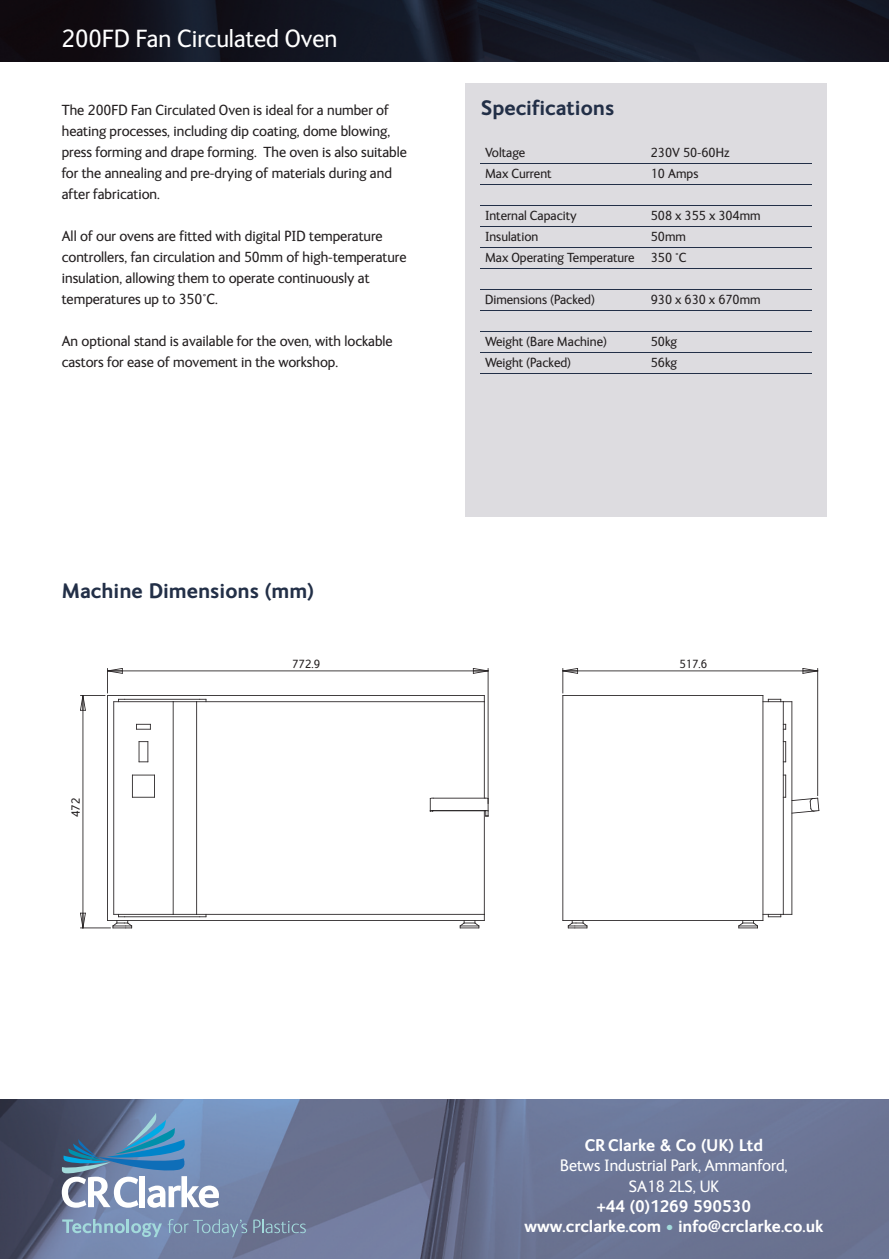
<style>
.page{position:relative;width:889px;height:1259px;background:#fff}
.page>*{position:absolute;margin:0;border:0;box-sizing:border-box;transform-origin:0 0}
.t1{font:25.5px "FS Ingrid";color:#fff}
.t2{font:700 21px "FS Ingrid";color:#222f47}
.t3{font:700 16.95px/20.2px "FS Ingrid";color:#fff;text-align:center}
.t4{font:16.95px/20.2px "FS Ingrid";color:#fff;text-align:center}
.t5{font:15px/21px "FS Ingrid";color:#231f20}
.t6{font:13.5px/21px "FS Ingrid";color:#231f20;text-align:right}
.t7{font:12.15px "FS Ingrid";color:#231f20}
.s1{color:#a2dadb}
</style>
<div class="page">
<img style="left:0;top:0;width:889px;height:62px">
<div style="left:466px;top:83px;width:361px;height:433px;background:#dddce0"></div>
<hr style="left:481px;top:163px;width:331px;height:1px;background:#222f47">
<hr style="left:481px;top:184px;width:331px;height:1px;background:#222f47">
<hr style="left:481px;top:205px;width:331px;height:1px;background:#222f47">
<hr style="left:481px;top:226px;width:331px;height:1px;background:#222f47">
<hr style="left:481px;top:247px;width:331px;height:1px;background:#222f47">
<hr style="left:481px;top:268px;width:331px;height:1px;background:#222f47">
<hr style="left:481px;top:289px;width:331px;height:1px;background:#222f47">
<hr style="left:481px;top:310px;width:331px;height:1px;background:#222f47">
<hr style="left:481px;top:331px;width:331px;height:1px;background:#222f47">
<hr style="left:481px;top:352px;width:331px;height:1px;background:#222f47">
<hr style="left:481px;top:373px;width:331px;height:1px;background:#222f47">
<hr style="left:433px;top:810px;width:53px;height:1px;background:#231f20">
<hr style="left:433px;top:798px;width:53px;height:1px;background:#231f20">
<svg style="left:430px;top:798px;width:4px;height:14px"></svg>
<svg style="left:485px;top:798px;width:4px;height:18px"></svg>
<hr style="left:484px;top:810px;width:1px;height:105px;background:#231f20">
<hr style="left:484px;top:701px;width:1px;height:97px;background:#231f20">
<hr style="left:196px;top:914px;width:289px;height:1px;background:#231f20">
<hr style="left:196px;top:701px;width:1px;height:214px;background:#231f20">
<hr style="left:196px;top:701px;width:289px;height:1px;background:#231f20">
<hr style="left:124px;top:699px;width:76px;height:1px;background:#231f20">
<svg style="left:173px;top:699px;width:34px;height:3px"></svg>
<hr style="left:124px;top:916px;width:76px;height:1px;background:#231f20">
<svg style="left:173px;top:914px;width:34px;height:3px"></svg>
<svg style="left:112px;top:915px;width:20px;height:13px"></svg>
<svg style="left:132px;top:775px;width:23px;height:23px"></svg>
<svg style="left:136px;top:724px;width:15px;height:6px"></svg>
<svg style="left:139px;top:741px;width:9px;height:21px"></svg>
<hr style="left:113px;top:701px;width:1px;height:214px;background:#231f20">
<hr style="left:113px;top:914px;width:61px;height:1px;background:#231f20">
<hr style="left:173px;top:701px;width:1px;height:214px;background:#231f20">
<hr style="left:113px;top:701px;width:61px;height:1px;background:#231f20">
<hr style="left:107px;top:695px;width:1px;height:226px;background:#231f20">
<hr style="left:107px;top:695px;width:378px;height:1px;background:#231f20">
<svg style="left:460px;top:914px;width:25px;height:14px"></svg>
<hr style="left:107px;top:920px;width:378px;height:1px;background:#231f20">
<svg style="left:80px;top:913px;width:6px;height:14px"></svg>
<hr style="left:80px;top:927px;width:31px;height:1px;background:#231f20">
<hr style="left:83px;top:695px;width:1px;height:233px;background:#231f20">
<svg style="left:473px;top:668px;width:15px;height:6px"></svg>
<svg style="left:80px;top:668px;width:45px;height:43px"></svg>
<hr style="left:488px;top:668px;width:1px;height:136px;background:#231f20">
<hr style="left:107px;top:670px;width:381px;height:1px;background:#231f20">
<svg style="left:810px;top:798px;width:9px;height:13px"></svg>
<hr style="left:791px;top:798px;width:22px;height:3px;background:#231f20">
<hr style="left:791px;top:810px;width:23px;height:3px;background:#231f20">
<svg style="left:568px;top:921px;width:19px;height:7px"></svg>
<hr style="left:791px;top:701px;width:1px;height:214px;background:#231f20">
<hr style="left:762px;top:695px;width:1px;height:226px;background:#231f20">
<hr style="left:562px;top:695px;width:1px;height:226px;background:#231f20">
<hr style="left:562px;top:920px;width:201px;height:1px;background:#231f20">
<hr style="left:562px;top:695px;width:201px;height:1px;background:#231f20">
<svg style="left:762px;top:699px;width:30px;height:3px"></svg>
<hr style="left:783px;top:701px;width:1px;height:214px;background:#231f20">
<svg style="left:738px;top:914px;width:54px;height:14px"></svg>
<svg style="left:783px;top:775px;width:3px;height:23px"></svg>
<svg style="left:783px;top:724px;width:3px;height:6px"></svg>
<svg style="left:783px;top:741px;width:3px;height:21px"></svg>
<svg style="left:802px;top:668px;width:15px;height:6px"></svg>
<svg style="left:562px;top:668px;width:16px;height:25px"></svg>
<hr style="left:817px;top:668px;width:1px;height:128px;background:#231f20">
<hr style="left:562px;top:670px;width:256px;height:1px;background:#231f20">
<img style="left:0;top:1099px;width:889px;height:160px">
<svg style="left:62px;top:1113px;width:157px;height:95px;background:#7593b4"></svg>
<svg style="left:62px;top:1219px;width:100px;height:18px;background:#85a3bf"></svg>
<svg style="left:168px;top:1219px;width:79px;height:18px"></svg>
<svg style="left:253px;top:1219px;width:53px;height:14px"></svg>
<h1 class="t1" style="left:62px;top:22px;width:277px">200FD Fan Circulated Oven</h1>
<p class="t5" style="left:62px;top:99px;width:347px">The 200FD Fan Circulated Oven is ideal for a number of heating processes, including dip coating, dome blowing, press forming and drape forming. The oven is also suitable for the annealing and pre-drying of materials during and after fabrication.</p>
<p class="t5" style="left:62px;top:225px;width:346px">All of our ovens are fitted with digital PID temperature controllers, fan circulation and 50mm of high-temperature insulation, allowing them to operate continuously at temperatures up to 350°C.</p>
<p class="t5" style="left:62px;top:330px;width:332px">An optional stand is available for the oven, with lockable castors for ease of movement in the workshop.</p>
<h2 class="t2" style="left:481px;top:94px;width:135px">Specifications</h2>
<p class="t6" style="left:485px;top:141px;width:42px">Voltage</p>
<p class="t6" style="left:651px;top:141px;width:80px">230V 50-60Hz</p>
<p class="t6" style="left:485px;top:162px;width:68px">Max Current</p>
<p class="t6" style="left:651px;top:162px;width:49px">10 Amps</p>
<p class="t6" style="left:485px;top:204px;width:93px">Internal Capacity</p>
<p class="t6" style="left:651px;top:204px;width:111px">508 x 355 x 304mm</p>
<p class="t6" style="left:485px;top:225px;width:55px">Insulation</p>
<p class="t6" style="left:485px;top:225px;width:203px">50mm<br>Max Operating Temperature 350 °C</p>
<p class="t6" style="left:485px;top:288px;width:112px">Dimensions (Packed)</p>
<p class="t6" style="left:651px;top:288px;width:111px">930 x 630 x 670mm</p>
<p class="t6" style="left:485px;top:330px;width:124px">Weight (Bare Machine)</p>
<p class="t6" style="left:651px;top:330px;width:28px">50kg</p>
<p class="t6" style="left:485px;top:351px;width:88px">Weight (Packed)</p>
<p class="t6" style="left:651px;top:351px;width:28px">56kg</p>
<h2 class="t2" style="left:62px;top:577px;width:254px">Machine Dimensions (mm)</h2>
<p class="t7" style="left:68px;top:817px;width:21px;rotate:-90deg">472</p>
<p class="t7" style="left:292px;top:656px;width:29px">772.9</p>
<p class="t7" style="left:679px;top:656px;width:29px">517.6</p>
<p class="t3" style="left:585px;top:1134px;width:180px">CR Clarke &amp; Co (UK) Ltd</p>
<p class="t4" style="left:560px;top:1155px;width:229px">Betws Industrial Park, Ammanford,<br>SA18 2LS, UK</p>
<p class="t3" style="left:524px;top:1195px;width:300px">+44 (0)1269 590530<br>www.crclarke.com <span class="s1">•</span> info@crclarke.co.uk</p>
</div>
